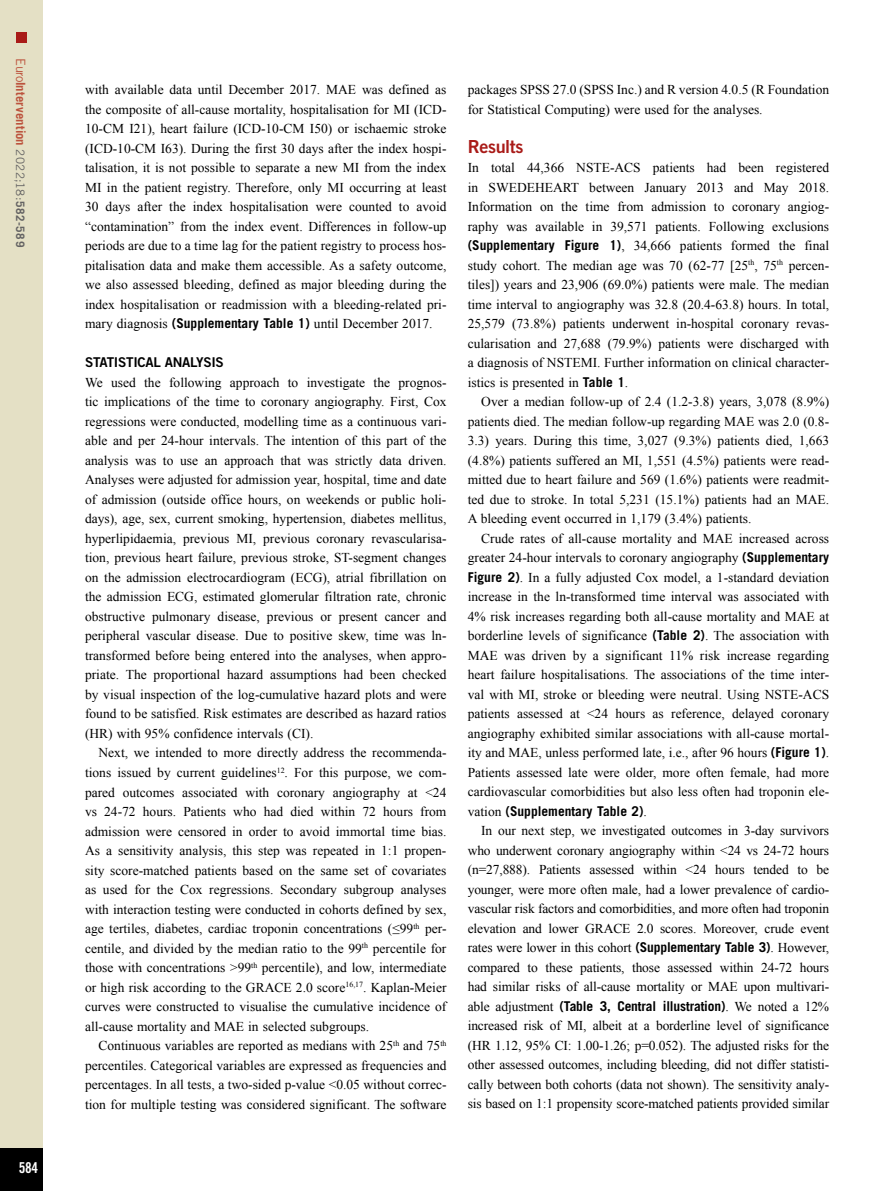
<style>
.page{position:relative;width:893px;height:1191px;background:#fff}
.page>*{position:absolute;margin:0;border:0;box-sizing:border-box;transform-origin:0 0}
.t1{font:18px "Trade Gothic LT Std Bd 2";letter-spacing:-.02em;color:#a91b18}
.t2{font:15px "Trade Gothic LT Std Bd Cn 20";color:#fff}
.t3{font:13.5px/19.5px "Times New Roman";color:#000;text-align:justify}
.t4{font:700 13.5px "Trade Gothic LT Std";letter-spacing:-.01em;color:#000}
.t5{font:13.5px "Trade Gothic LT Std Bd 2";letter-spacing:-.02em;color:#000}
.t6{font:700 12.75px "Trade Gothic LT Std";letter-spacing:.005em;color:#bc533d}
.s1{font-weight:400}
.s2{font-weight:400;font-size:11.7px;color:#646363}
.s3{font-size:11.7px;color:#646363}
.s4{font-family:"Trade Gothic LT Std";font-weight:700}
.s5{font-family:"Times New Roman";font-weight:400}
</style>
<div class="page">
<div style="left:0;top:0;width:43px;height:1191px;background:#e4e0c5"></div>
<div style="left:0;top:1148px;width:43px;height:43px;background:#000"></div>
<div style="left:16px;top:32px;width:10px;height:10px;background:#a91b18"></div>
<p class="t6" style="left:29px;top:58px;width:190px;rotate:90deg"><span class="s1">Euro</span>Intervention <span class="s2">2022;18:</span><span class="s3">582-589</span></p>
<p class="t2" style="left:19px;top:1158px;width:21px">584</p>
<p class="t3" style="left:85px;top:80px;width:363px">with available data until December 2017. MAE was defined as the composite of all-cause mortality, hospitalisation for MI (ICD-10-CM I21), heart failure (ICD-10-CM I50) or ischaemic stroke (ICD-10-CM I63). During the first 30 days after the index hospi&shy;talisation, it is not possible to separate a new MI from the index MI in the patient registry. Therefore, only MI occurring at least 30 days after the index hospitalisation were counted to avoid “contamination” from the index event. Differences in follow-up periods are due to a time lag for the patient registry to process hos&shy;pitalisation data and make them accessible. As a safety outcome, we also assessed bleeding, defined as major bleeding during the index hospitalisation or readmission with a bleeding-related pri&shy;mary diagnosis <span class="s4">(Supplementary Table 1)</span> until December 2017.</p>
<p class="t5" style="left:85px;top:354px;width:140px">STATISTICAL ANALYSIS</p>
<p class="t3" style="left:85px;top:372px;width:363px">We used the following approach to investigate the prognos&shy;tic implications of the time to coronary angiography. First, Cox regressions were conducted, modelling time as a continuous vari&shy;able and per 24-hour intervals. The intention of this part of the analysis was to use an approach that was strictly data driven.<br>Analyses were adjusted for admission year, hospital, time and date of admission (outside office hours, on weekends or public holi&shy;days), age, sex, current smoking, hypertension, diabetes mellitus, hyperlipidaemia, previous MI, previous coronary revascularisa&shy;tion, previous heart failure, previous stroke, ST-segment changes on the admission electrocardiogram (ECG), atrial fibrillation on the admission ECG, estimated glomerular filtration rate, chronic obstructive pulmonary disease, previous or present cancer and peripheral vascular disease. Due to positive skew, time was ln&shy;transformed before being entered into the analyses, when appro&shy;priate. The proportional hazard assumptions had been checked by visual inspection of the log-cumulative hazard plots and were found to be satisfied. Risk estimates are described as hazard ratios (HR) with 95% confidence intervals (CI).</p>
<p class="t3" style="left:85px;top:743px;width:363px;text-indent:14px">Next, we intended to more directly address the recommenda&shy;tions issued by current guidelines<sup>12</sup>. For this purpose, we com&shy;pared outcomes associated with coronary angiography at &lt;24 vs 24-72 hours. Patients who had died within 72 hours from admission were censored in order to avoid immortal time bias.<br>As a sensitivity analysis, this step was repeated in 1:1 propen&shy;sity score-matched patients based on the same set of covariates as used for the Cox regressions. Secondary subgroup analyses with interaction testing were conducted in cohorts defined by sex, age tertiles, diabetes, cardiac troponin concentrations (≤99<sup>th</sup> per&shy;centile, and divided by the median ratio to the 99<sup>th</sup> percentile for those with concentrations &gt;99<sup>th</sup> percentile), and low, intermediate or high risk according to the GRACE 2.0 score<sup>16,17</sup>. Kaplan-Meier curves were constructed to visualise the cumulative incidence of all-cause mortality and MAE in selected subgroups.</p>
<p class="t3" style="left:85px;top:1035px;width:363px;text-indent:14px">Continuous variables are reported as medians with 25<sup>th</sup> and 75<sup>th </sup>percentiles. Categorical variables are expressed as frequencies and percentages. In all tests, a two-sided p-value &lt;0.05 without correc&shy;tion for multiple testing was considered significant. The software</p>
<p class="t3" style="left:468px;top:80px;width:363px">packages SPSS 27.0 (SPSS Inc.) and R version 4.0.5 (R Foundation for Statistical Computing) were used for the analyses.</p>
<h1 class="t1" style="left:468px;top:135px;width:57px">Results</h1>
<p class="t3" style="left:468px;top:158px;width:363px">In total 44,366 NSTE-ACS patients had been registered in SWEDEHEART between January 2013 and May 2018.<br>Information on the time from admission to coronary angiog&shy;raphy was available in 39,571 patients. Following exclusions <span class="s4">(Supplementary Figure 1)</span>, 34,666 patients formed the final study cohort. The median age was 70 (62-77 [25<sup>th</sup>, 75<sup>th</sup> percen&shy;tiles]) years and 23,906 (69.0%) patients were male. The median time interval to angiography was 32.8 (20.4-63.8) hours. In total, 25,579 (73.8%) patients underwent in-hospital coronary revas&shy;cularisation and 27,688 (79.9%) patients were discharged with a diagnosis of NSTEMI. Further information on clinical character&shy;istics is presented in <span class="s4">Table 1</span>.</p>
<p class="t3" style="left:468px;top:392px;width:363px;text-indent:14px">Over a median follow-up of 2.4 (1.2-3.8) years, 3,078 (8.9%) patients died. The median follow-up regarding MAE was 2.0 (0.8- 3.3) years. During this time, 3,027 (9.3%) patients died, 1,663 (4.8%) patients suffered an MI, 1,551 (4.5%) patients were read&shy;mitted due to heart failure and 569 (1.6%) patients were readmit&shy;ted due to stroke. In total 5,231 (15.1%) patients had an MAE.<br>A bleeding event occurred in 1,179 (3.4%) patients.</p>
<p class="t3" style="left:468px;top:528px;width:363px;text-indent:14px">Crude rates of all-cause mortality and MAE increased across greater 24-hour intervals to coronary angiography <span class="s4">(Supplementary Figure 2)</span>. In a fully adjusted Cox model, a 1-standard deviation increase in the ln-transformed time interval was associated with 4% risk increases regarding both all-cause mortality and MAE at borderline levels of significance <span class="s4">(Table 2)</span>. The association with MAE was driven by a significant 11% risk increase regarding heart failure hospitalisations. The associations of the time inter&shy;val with MI, stroke or bleeding were neutral. Using NSTE-ACS patients assessed at &lt;24 hours as reference, delayed coronary angiography exhibited similar associations with all-cause mortal&shy;ity and MAE, unless performed late, i.e., after 96 hours <span class="s4">(Figure 1)</span>.<br>Patients assessed late were older, more often female, had more cardiovascular comorbidities but also less often had troponin ele-</p>
<p class="t4" style="left:468px;top:802px;width:181px"><span class="s5">vation</span> (Supplementary Table 2)<span class="s5">.</span></p>
<p class="t3" style="left:468px;top:821px;width:363px;text-indent:14px">In our next step, we investigated outcomes in 3-day survivors who underwent coronary angiography within &lt;24 vs 24-72 hours (n=27,888). Patients assessed within &lt;24 hours tended to be younger, were more often male, had a lower prevalence of cardio&shy;vascular risk factors and comorbidities, and more often had troponin elevation and lower GRACE 2.0 scores. Moreover, crude event rates were lower in this cohort <span class="s4">(Supplementary Table 3)</span>. However, compared to these patients, those assessed within 24-72 hours had similar risks of all-cause mortality or MAE upon multivari-</p>
<p class="t4" style="left:468px;top:997px;width:363px"><span class="s5">able adjustment</span> (Table 3, Central illustration)<span class="s5">. We noted a 12%</span></p>
<p class="t3" style="left:468px;top:1016px;width:363px">increased risk of MI, albeit at a borderline level of significance (HR 1.12, 95% CI: 1.00-1.26; p=0.052). The adjusted risks for the other assessed outcomes, including bleeding, did not differ statisti&shy;cally between both cohorts (data not shown). The sensitivity analy&shy;sis based on 1:1 propensity score-matched patients provided similar</p>
</div>
